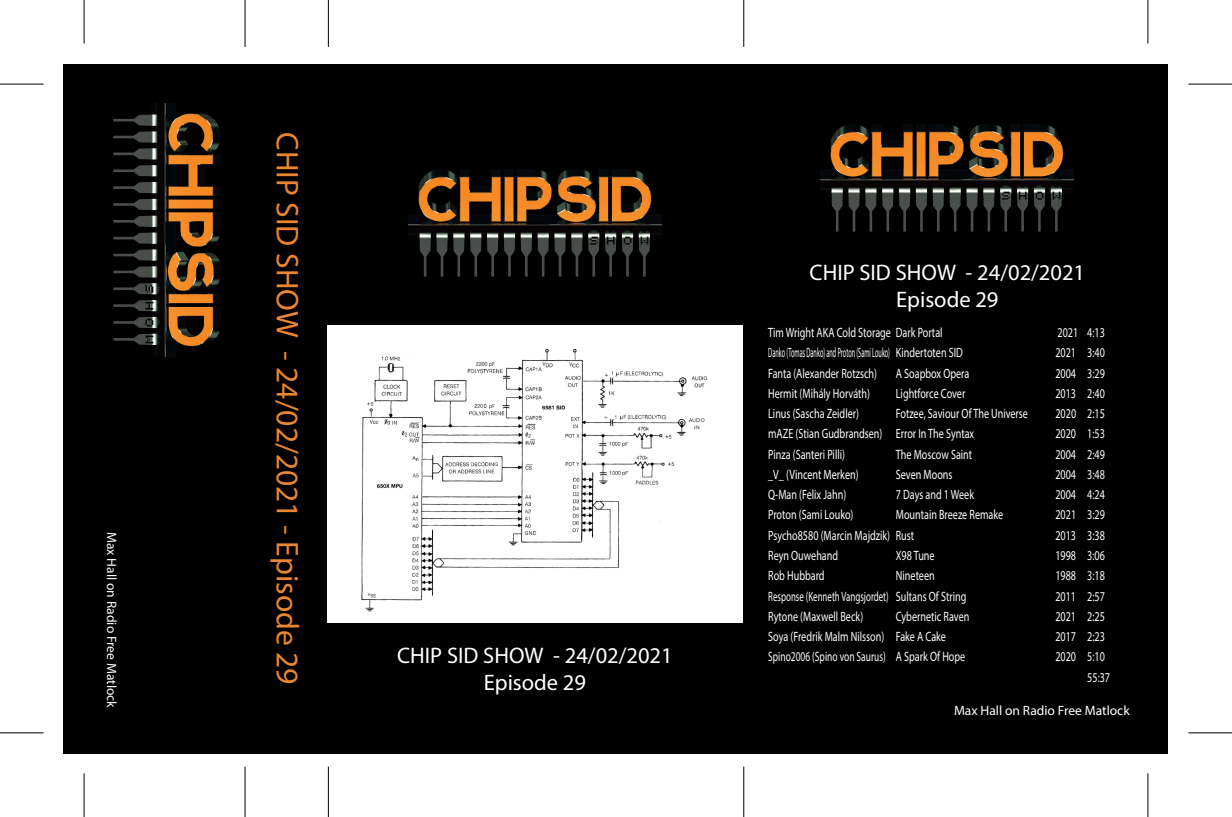
<style>
.page{position:relative;width:1232px;height:817px;background:#fff}
.page>*{position:absolute;margin:0;border:0;box-sizing:border-box;transform-origin:0 0}
.t1{font:31.5px "Myriad Pro";color:#ea862f}
.t2{font:22.5px/27px "Myriad Pro";color:#fff;text-align:center}
.t3{font:13.5px/20.2px "Myriad Pro";color:#fff;scale:.75 1}
.t4{font:13.5px "Myriad Pro";color:#fff;scale:.46 1}
.t5{font:13.5px "Myriad Pro";color:#fff}
.t6{font:13.5px "Myriad Pro";color:#fff;scale:.66 1}
.t7{font:13.5px "Myriad Pro";color:#fff;scale:.7 1}
</style>
<div class="page">
<div style="left:64px;top:64px;width:1103px;height:688px;background:#000"></div>
<img style="left:113px;top:103px;width:108px;height:255px">
<img style="left:408px;top:169px;width:255px;height:108px">
<div style="left:327px;top:325px;width:415px;height:297px;background:#fff"></div>
<img style="left:361px;top:348px;width:347px;height:264px">
<img style="left:820px;top:124px;width:255px;height:108px">
<hr style="left:1147px;top:773px;width:1px;height:43px;background:#000">
<hr style="left:1188px;top:732px;width:43px;height:1px;background:#000">
<hr style="left:1188px;top:84px;width:43px;height:1px;background:#000">
<hr style="left:1147px;top:0;width:1px;height:44px;background:#000">
<hr style="left:84px;top:773px;width:1px;height:43px;background:#000">
<hr style="left:0;top:732px;width:44px;height:1px;background:#000">
<hr style="left:0;top:84px;width:44px;height:1px;background:#000">
<hr style="left:84px;top:0;width:1px;height:44px;background:#000">
<hr style="left:743px;top:766px;width:1px;height:50px;background:#000">
<hr style="left:743px;top:0;width:1px;height:47px;background:#000">
<hr style="left:328px;top:766px;width:1px;height:50px;background:#000">
<hr style="left:328px;top:0;width:1px;height:47px;background:#000">
<hr style="left:245px;top:766px;width:1px;height:50px;background:#000">
<hr style="left:245px;top:0;width:1px;height:47px;background:#000">
<p class="t5" style="left:120px;top:531px;width:177px;rotate:90deg">Max Hall on Radio Free Matlock</p>
<h1 class="t1" style="left:307px;top:132px;width:553px;rotate:90deg">CHIP SID SHOW - 24/02/2021 - Episode 29</h1>
<h2 class="t2" style="left:397px;top:641px;width:277px">CHIP SID SHOW - 24/02/2021<br>Episode 29</h2>
<h2 class="t2" style="left:809px;top:258px;width:277px">CHIP SID SHOW - 24/02/2021<br>Episode 29</h2>
<p class="t3" style="left:768px;top:322px;width:234px">Tim Wright AKA Cold Storage Dark Portal</p>
<p class="t3" style="left:1057px;top:322px;width:65px">2021 4:13</p>
<p class="t4" style="left:768px;top:344px;width:425px">Danko (Tomas Danko) and Proton (Sami Louko) Kindertoten SID</p>
<p class="t3" style="left:1055px;top:342px;width:68px">2021 3:40</p>
<p class="t3" style="left:768px;top:362px;width:147px">Fanta (Alexander Rotzsch)</p>
<p class="t3" style="left:895px;top:362px;width:100px">A Soapbox Opera</p>
<p class="t3" style="left:1055px;top:362px;width:68px">2004 3:29</p>
<p class="t3" style="left:768px;top:382px;width:137px">Hermit (Mihály Horváth)</p>
<p class="t3" style="left:895px;top:382px;width:94px">Lightforce Cover</p>
<p class="t3" style="left:1055px;top:382px;width:68px">2013 2:40</p>
<p class="t3" style="left:768px;top:403px;width:123px">Linus (Sascha Zeidler)</p>
<p class="t3" style="left:895px;top:403px;width:178px">Fotzee, Saviour Of The Universe</p>
<p class="t3" style="left:1055px;top:403px;width:68px">2020 2:15</p>
<p class="t3" style="left:768px;top:423px;width:276px">mAZE (Stian Gudbrandsen) Error In The Syntax</p>
<p class="t3" style="left:1055px;top:423px;width:68px">2020 1:53</p>
<p class="t3" style="left:768px;top:443px;width:104px">Pinza (Santeri Pilli)</p>
<p class="t3" style="left:895px;top:443px;width:103px">The Moscow Saint</p>
<p class="t3" style="left:1055px;top:443px;width:68px">2004 2:49</p>
<p class="t3" style="left:768px;top:463px;width:122px">_V_ (Vincent Merken)</p>
<p class="t3" style="left:895px;top:463px;width:77px">Seven Moons</p>
<p class="t3" style="left:1055px;top:463px;width:68px">2004 3:48</p>
<p class="t3" style="left:768px;top:484px;width:105px">Q-Man (Felix Jahn)</p>
<p class="t3" style="left:895px;top:484px;width:106px">7 Days and 1 Week</p>
<p class="t3" style="left:1055px;top:484px;width:68px">2004 4:24</p>
<p class="t3" style="left:768px;top:504px;width:115px">Proton (Sami Louko)</p>
<p class="t3" style="left:895px;top:504px;width:145px">Mountain Breeze Remake</p>
<p class="t3" style="left:1055px;top:504px;width:68px">2021 3:29</p>
<p class="t3" style="left:768px;top:524px;width:196px">Psycho8580 (Marcin Majdzik) Rust</p>
<p class="t3" style="left:1055px;top:524px;width:68px">2013 3:38</p>
<p class="t3" style="left:768px;top:544px;width:95px">Reyn Ouwehand</p>
<p class="t3" style="left:895px;top:544px;width:53px">X98 Tune</p>
<p class="t3" style="left:1055px;top:544px;width:68px">1998 3:06</p>
<p class="t3" style="left:768px;top:565px;width:77px">Rob Hubbard</p>
<p class="t3" style="left:895px;top:565px;width:53px">Nineteen</p>
<p class="t3" style="left:1055px;top:565px;width:68px">1988 3:18</p>
<p class="t6" style="left:768px;top:587px;width:302px">Response (Kenneth Vangsjordet) Sultans Of String</p>
<p class="t3" style="left:1055px;top:585px;width:68px">2011 2:57</p>
<p class="t3" style="left:768px;top:605px;width:128px">Rytone (Maxwell Beck)</p>
<p class="t3" style="left:895px;top:605px;width:100px">Cybernetic Raven</p>
<p class="t3" style="left:1055px;top:605px;width:68px">2021 2:25</p>
<p class="t3" style="left:768px;top:625px;width:238px">Soya (Fredrik Malm Nilsson) Fake A Cake</p>
<p class="t3" style="left:1055px;top:625px;width:68px">2017 2:23</p>
<p class="t7" style="left:768px;top:648px;width:283px">Spino2006 (Spino von Saurus) A Spark Of Hope</p>
<p class="t3" style="left:1087px;top:646px;width:32px;text-indent:-32px">2020 5:10<br>55:37</p>
<p class="t5" style="left:953px;top:701px;width:177px">Max Hall on Radio Free Matlock</p>
</div>
